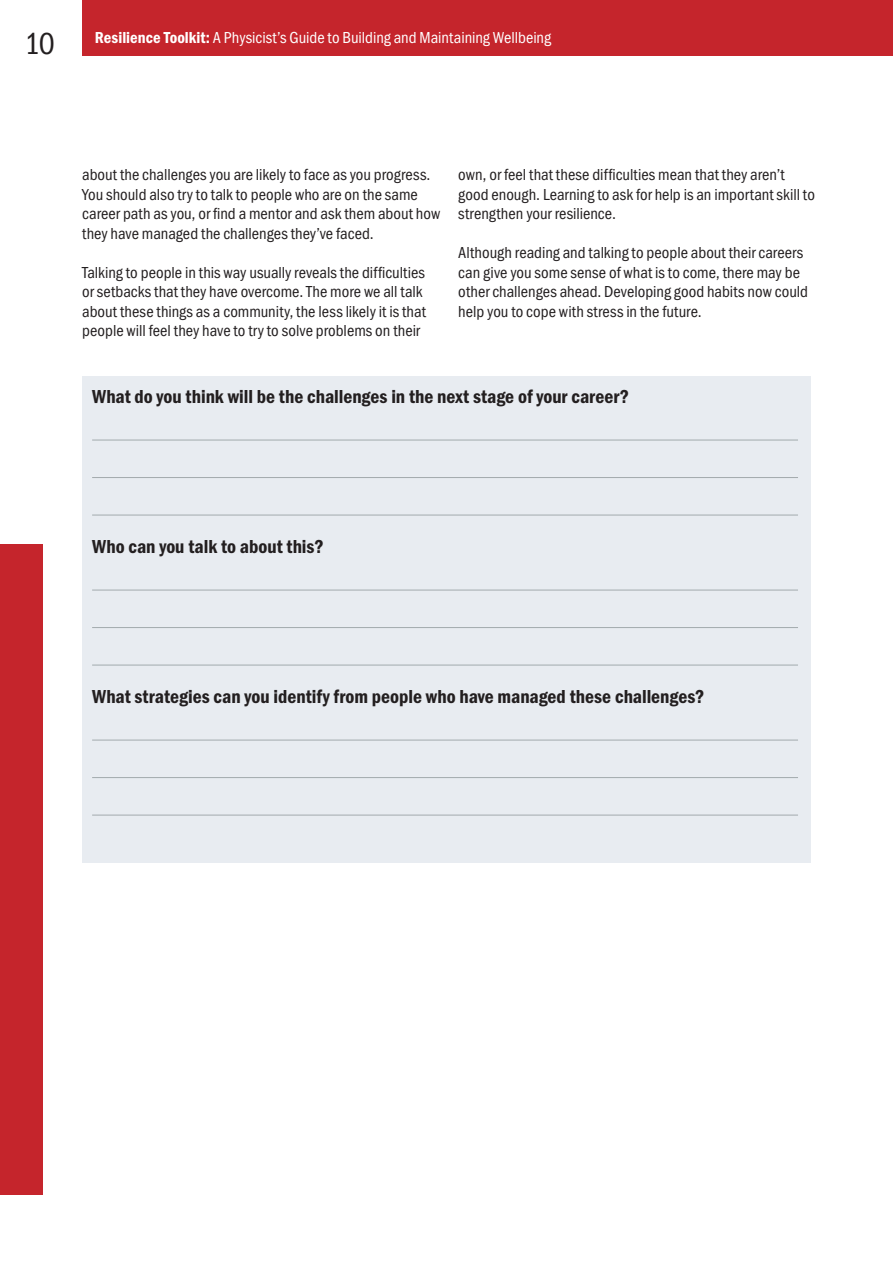
<style>
.page{position:relative;width:893px;height:1263px;background:#fff}
.page>*{position:absolute;margin:0;border:0;box-sizing:border-box;transform-origin:0 0}
.t1{font:31.5px "Franklin Got Cd Io P";color:#231f20}
.t2{font:600 19.5px "Franklin Got Cd Io P";color:#231f20}
.t3{font:16.5px/19.5px "Franklin Got Cd Io P";color:#231f20}
.t4{font:16.5px "Franklin Got Cd Io P";letter-spacing:-.005em;color:#fff}
.s1{font-weight:600}
</style>
<div class="page">
<div style="left:0;top:544px;width:43px;height:650px;background:#c5252c"></div>
<div style="left:82px;top:0;width:811px;height:55px;background:#c5252c"></div>
<div style="left:82px;top:376px;width:729px;height:487px;background:#e8ecf1"></div>
<hr style="left:92px;top:440px;width:706px;height:1px;background:#a2aaad">
<hr style="left:92px;top:477px;width:706px;height:1px;background:#a2aaad">
<hr style="left:92px;top:515px;width:706px;height:1px;background:#a2aaad">
<hr style="left:92px;top:590px;width:706px;height:1px;background:#a2aaad">
<hr style="left:92px;top:627px;width:706px;height:1px;background:#a2aaad">
<hr style="left:92px;top:665px;width:706px;height:1px;background:#a2aaad">
<hr style="left:92px;top:740px;width:706px;height:1px;background:#a2aaad">
<hr style="left:92px;top:777px;width:706px;height:1px;background:#a2aaad">
<hr style="left:92px;top:815px;width:706px;height:1px;background:#a2aaad">
<h1 class="t1" style="left:24px;top:26px;width:32px">10</h1>
<p class="t4" style="left:95px;top:28px;width:458px"><span class="s1">Resilience Toolkit:</span> A Physicist’s Guide to Building and Maintaining Wellbeing</p>
<p class="t3" style="left:82px;top:165px;width:360px">about the challenges you are likely to face as you progress.<br>You should also try to talk to people who are on the same career path as you, or find a mentor and ask them about how they have managed the challenges they’ve faced.</p>
<p class="t3" style="left:82px;top:263px;width:345px">Talking to people in this way usually reveals the difficulties or setbacks that they have overcome. The more we all talk about these things as a community, the less likely it is that people will feel they have to try to solve problems on their</p>
<p class="t3" style="left:458px;top:165px;width:358px">own, or feel that these difficulties mean that they aren’t good enough. Learning to ask for help is an important skill to strengthen your resilience.</p>
<p class="t3" style="left:458px;top:243px;width:351px">Although reading and talking to people about their careers can give you some sense of what is to come, there may be other challenges ahead. Developing good habits now could help you to cope with stress in the future.</p>
<p class="t2" style="left:92px;top:385px;width:538px">What do you think will be the challenges in the next stage of your career?</p>
<p class="t2" style="left:92px;top:535px;width:233px">Who can you talk to about this?</p>
<p class="t2" style="left:92px;top:685px;width:614px">What strategies can you identify from people who have managed these challenges?</p>
</div>
